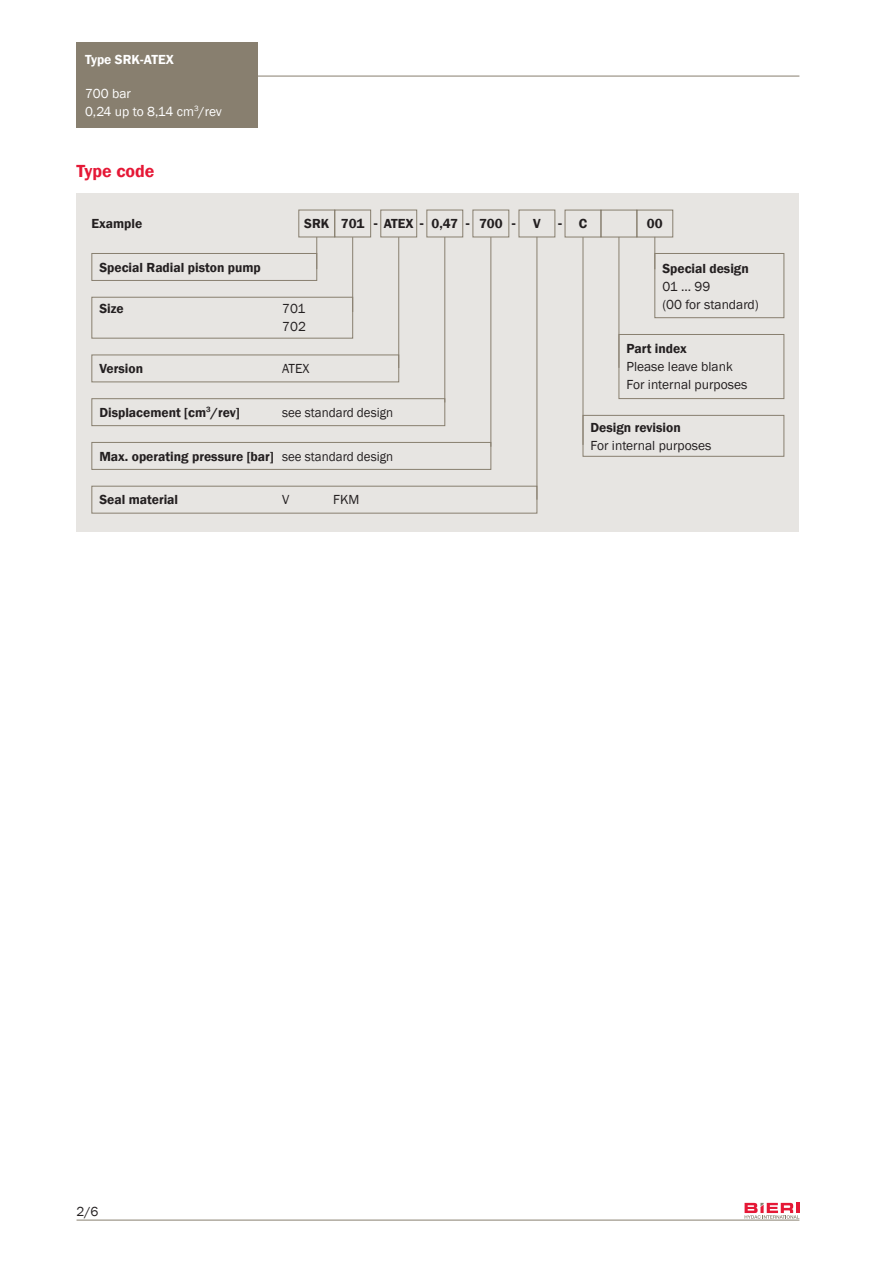
<style>
.page{position:relative;width:893px;height:1263px;background:#fff}
.page>*{position:absolute;margin:0;border:0;box-sizing:border-box;transform-origin:0 0}
._04_Titel_rot{font:600 18px "Franklin Gothic";color:#e51836}
._14_Typenschlüssel_F{font:600 15px "Franklin Gothic";color:#231f20}
._14_Typenschlüssel_F-2{font:600 13.5px "Franklin Gothic";color:#231f20}
._07_1_Grundtext_Engl{font:13.5px "Franklin Gothic";color:#231f20}
.t1{font:13.5px/18px "Franklin Gothic";color:#fff}
.Bestellbeispiel_Bold{font:600 13.5px "Franklin Gothic";color:#231f20}
._14_Typenschlüssel_F-3{font:13.5px "Franklin Gothic";color:#231f20;scale:.96 1}
.t2{font:600 13.5px "Franklin Gothic";color:#fff}
._15_Typenschlüssel_G{font:600 13.5px "Franklin Gothic";color:#231f20}
._14_Typenschlüssel_F-4{font:13.5px "Franklin Gothic";color:#231f20}
._15_Typenschlüssel_G-2{font:13.5px "Franklin Gothic";color:#231f20}
.s1{font-weight:400}
</style>
<div class="page">
<div style="left:77px;top:43px;width:181px;height:33px;background:#887f6f"></div>
<div style="left:77px;top:76px;width:181px;height:52px;background:#887f6f"></div>
<hr style="left:258px;top:76px;width:541px;height:1px;background:#887f6f">
<svg style="left:745px;top:1203px;width:54px;height:16px"></svg>
<hr style="left:77px;top:1220px;width:722px;height:1px;background:#887f6f">
<div style="left:77px;top:193px;width:722px;height:338px;background:#e7e5e2"></div>
<hr style="left:490px;top:237px;width:1px;height:210px;background:#887f6f">
<hr style="left:654px;top:237px;width:1px;height:32px;background:#887f6f">
<hr style="left:583px;top:237px;width:1px;height:208px;background:#887f6f">
<hr style="left:618px;top:237px;width:1px;height:131px;background:#887f6f">
<hr style="left:444px;top:237px;width:1px;height:165px;background:#887f6f">
<hr style="left:398px;top:237px;width:1px;height:131px;background:#887f6f">
<hr style="left:352px;top:237px;width:1px;height:75px;background:#887f6f">
<hr style="left:316px;top:237px;width:1px;height:32px;background:#887f6f">
<div style="left:380px;top:210px;width:37px;height:27px;border:1px solid #887f6f"></div>
<hr style="left:536px;top:237px;width:1px;height:263px;background:#887f6f">
<div style="left:334px;top:210px;width:37px;height:27px;border:1px solid #887f6f"></div>
<div style="left:298px;top:210px;width:37px;height:27px;border:1px solid #887f6f"></div>
<div style="left:426px;top:210px;width:37px;height:27px;border:1px solid #887f6f"></div>
<div style="left:472px;top:210px;width:37px;height:27px;border:1px solid #887f6f"></div>
<div style="left:519px;top:210px;width:36px;height:27px;border:1px solid #887f6f"></div>
<div style="left:565px;top:210px;width:36px;height:27px;border:1px solid #887f6f"></div>
<div style="left:601px;top:210px;width:36px;height:27px;border:1px solid #887f6f"></div>
<div style="left:636px;top:210px;width:37px;height:27px;border:1px solid #887f6f"></div>
<div style="left:583px;top:415px;width:201px;height:42px;border:1px solid #887f6f"></div>
<div style="left:654px;top:253px;width:130px;height:65px;border:1px solid #887f6f"></div>
<div style="left:91px;top:486px;width:446px;height:28px;border:1px solid #887f6f"></div>
<div style="left:91px;top:442px;width:400px;height:28px;border:1px solid #887f6f"></div>
<div style="left:91px;top:398px;width:354px;height:28px;border:1px solid #887f6f"></div>
<div style="left:91px;top:354px;width:308px;height:28px;border:1px solid #887f6f"></div>
<div style="left:91px;top:297px;width:262px;height:42px;border:1px solid #887f6f"></div>
<div style="left:91px;top:253px;width:226px;height:28px;border:1px solid #887f6f"></div>
<div style="left:618px;top:334px;width:166px;height:65px;border:1px solid #887f6f"></div>
<p class="t2" style="left:85px;top:51px;width:90px">Type SRK-ATEX</p>
<p class="t1" style="left:85px;top:85px;width:139px">700 bar<br>0,24 up to 8,14 cm<sup>3</sup>/rev</p>
<p class="_04_Titel_rot" style="left:77px;top:160px;width:80px">Type code</p>
<p class="_14_Typenschlüssel_F-2" style="left:91px;top:215px;width:52px">Example</p>
<p class="Bestellbeispiel_Bold" style="left:304px;top:215px;width:27px">SRK</p>
<p class="Bestellbeispiel_Bold" style="left:341px;top:215px;width:25px">701</p>
<p class="_14_Typenschlüssel_F" style="left:374px;top:214px;width:5px">-</p>
<p class="Bestellbeispiel_Bold" style="left:384px;top:215px;width:31px">ATEX</p>
<p class="_14_Typenschlüssel_F" style="left:420px;top:214px;width:5px">-</p>
<p class="Bestellbeispiel_Bold" style="left:432px;top:215px;width:28px">0,47</p>
<p class="_14_Typenschlüssel_F" style="left:466px;top:214px;width:5px">-</p>
<p class="Bestellbeispiel_Bold" style="left:479px;top:215px;width:25px">700</p>
<p class="_14_Typenschlüssel_F" style="left:512px;top:214px;width:5px">-</p>
<p class="Bestellbeispiel_Bold" style="left:533px;top:215px;width:9px">V</p>
<p class="_14_Typenschlüssel_F" style="left:558px;top:214px;width:5px">-</p>
<p class="Bestellbeispiel_Bold" style="left:579px;top:215px;width:10px">C</p>
<p class="Bestellbeispiel_Bold" style="left:647px;top:215px;width:17px">00</p>
<p class="_14_Typenschlüssel_F-2" style="left:99px;top:259px;width:163px">Special Radial piston pump</p>
<p class="_14_Typenschlüssel_F-2" style="left:99px;top:301px;width:26px">Size</p>
<p class="_14_Typenschlüssel_F-4" style="left:282px;top:301px;width:25px">701</p>
<p class="_14_Typenschlüssel_F-4" style="left:282px;top:319px;width:25px">702</p>
<p class="_14_Typenschlüssel_F-2" style="left:99px;top:360px;width:45px">Version</p>
<p class="_14_Typenschlüssel_F-4" style="left:282px;top:360px;width:29px">ATEX</p>
<p class="_14_Typenschlüssel_F-2" style="left:99px;top:404px;width:142px">Displacement [cm<sup>3</sup>/rev]</p>
<p class="_14_Typenschlüssel_F-3" style="left:282px;top:404px;width:117px">see standard design</p>
<p class="_14_Typenschlüssel_F-2" style="left:99px;top:448px;width:295px">Max. operating pressure [bar] <span class="s1">see standard design</span></p>
<p class="_15_Typenschlüssel_G" style="left:99px;top:492px;width:80px">Seal material</p>
<p class="_15_Typenschlüssel_G-2" style="left:282px;top:491px;width:9px">V</p>
<p class="_15_Typenschlüssel_G-2" style="left:333px;top:491px;width:28px">FKM</p>
<p class="_14_Typenschlüssel_F-2" style="left:662px;top:260px;width:88px">Special design</p>
<p class="_07_1_Grundtext_Engl" style="left:662px;top:278px;width:50px">01 ... 99</p>
<p class="_07_1_Grundtext_Engl" style="left:662px;top:296px;width:98px">(00 for standard)</p>
<p class="_14_Typenschlüssel_F-2" style="left:626px;top:340px;width:62px">Part index</p>
<p class="_07_1_Grundtext_Engl" style="left:626px;top:358px;width:108px">Please leave blank</p>
<p class="_07_1_Grundtext_Engl" style="left:626px;top:376px;width:122px">For internal purposes</p>
<p class="_14_Typenschlüssel_F-2" style="left:590px;top:419px;width:92px">Design revision</p>
<p class="_07_1_Grundtext_Engl" style="left:590px;top:437px;width:122px">For internal purposes</p>
<p class="_07_1_Grundtext_Engl" style="left:77px;top:1203px;width:23px">2/6</p>
</div>
